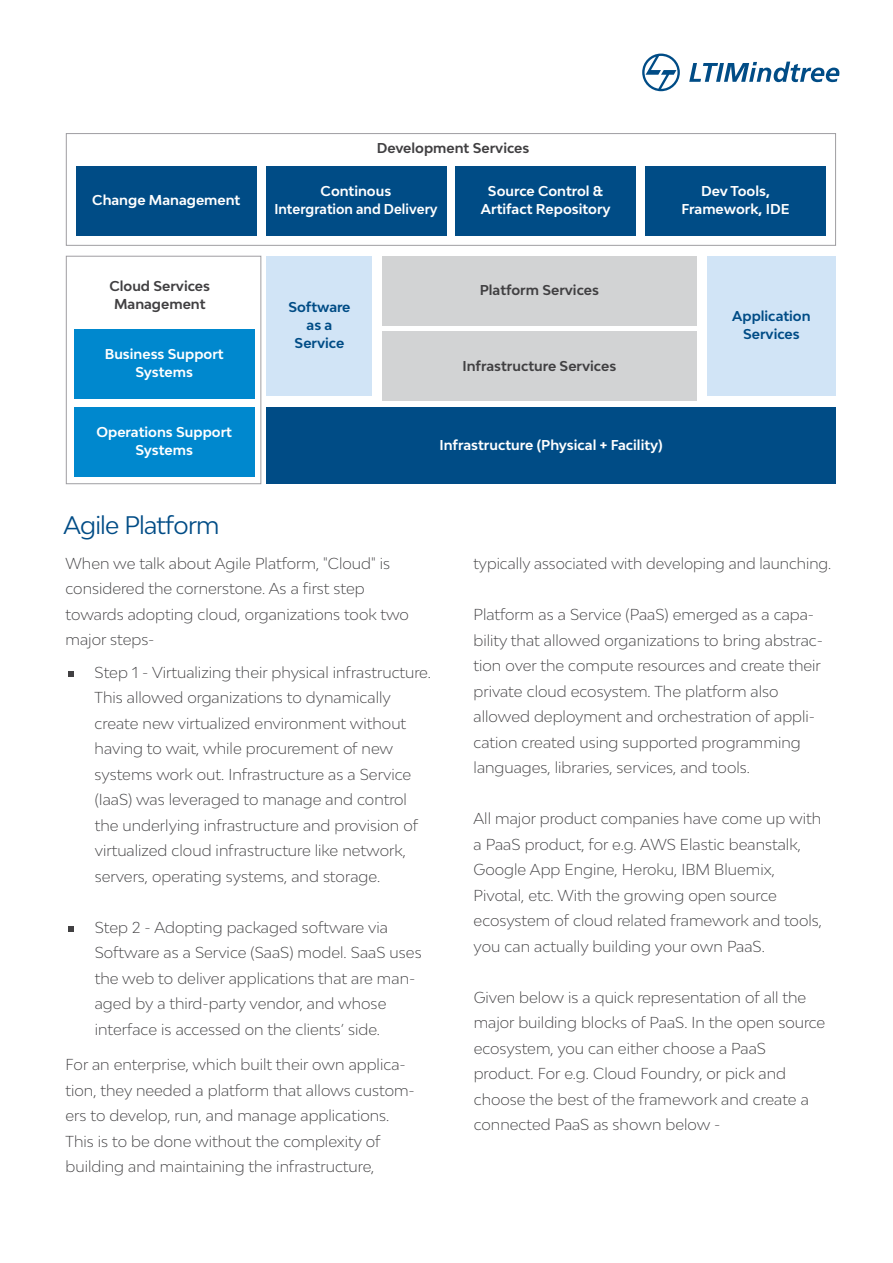
<style>
.page{position:relative;width:893px;height:1263px;background:#fff}
.page>*{position:absolute;margin:0;border:0;box-sizing:border-box;transform-origin:0 0}
.t1{font:24px "Bw Modelica";letter-spacing:-.03em;color:#004c86}
.t2{font:300 15px/25.5px "Bw Modelica";color:#414042}
.t3{font:700 13.5px/18px "Bw Modelica";color:#fff;text-align:center}
.t4{font:700 13.5px/18px "Bw Modelica";color:#414042;text-align:center}
.t5{font:700 13.5px/18px "Bw Modelica";color:#004c86;text-align:center}
</style>
<div class="page">
<svg style="left:642px;top:54px;width:38px;height:37px"></svg>
<svg style="left:689px;top:62px;width:150px;height:20px"></svg>
<div style="left:382px;top:256px;width:315px;height:69px;background:#d2d3d4"></div>
<div style="left:707px;top:256px;width:129px;height:140px;background:#d1e4f6"></div>
<div style="left:266px;top:256px;width:106px;height:140px;background:#d1e4f6"></div>
<div style="left:382px;top:332px;width:315px;height:69px;background:#d2d3d4"></div>
<div style="left:266px;top:407px;width:570px;height:77px;background:#004c86"></div>
<div style="left:74px;top:329px;width:180px;height:69px;background:#0088ce"></div>
<div style="left:74px;top:407px;width:180px;height:69px;background:#0088ce"></div>
<div style="left:456px;top:167px;width:180px;height:69px;background:#004c86"></div>
<div style="left:76px;top:167px;width:180px;height:69px;background:#004c86"></div>
<div style="left:266px;top:167px;width:180px;height:69px;background:#004c86"></div>
<div style="left:645px;top:167px;width:180px;height:69px;background:#004c86"></div>
<div style="left:66px;top:133px;width:770px;height:113px;border:1px solid #9f9ea2"></div>
<div style="left:66px;top:256px;width:195px;height:228px;border:1px solid #9f9ea2"></div>
<svg style="left:68px;top:671px;width:5px;height:5px"></svg>
<svg style="left:68px;top:926px;width:5px;height:5px"></svg>
<p class="t4" style="left:377px;top:139px;width:154px">Development Services</p>
<p class="t3" style="left:92px;top:191px;width:150px">Change Management</p>
<p class="t3" style="left:274px;top:182px;width:165px">Continous<br>Intergration and Delivery</p>
<p class="t3" style="left:481px;top:182px;width:131px">Source Control &amp;<br>Artifact Repository</p>
<p class="t3" style="left:681px;top:182px;width:110px">Dev Tools,<br>Framework, IDE</p>
<p class="t4" style="left:109px;top:276px;width:102px">Cloud Services<br>Management</p>
<p class="t3" style="left:105px;top:345px;width:120px">Business Support<br>Systems</p>
<p class="t3" style="left:97px;top:423px;width:137px">Operations Support<br>Systems</p>
<h1 class="t1" style="left:63px;top:509px;width:158px">Agile Platform</h1>
<p class="t5" style="left:288px;top:298px;width:64px">Software as a<br>Service</p>
<p class="t4" style="left:480px;top:281px;width:121px">Platform Services</p>
<p class="t4" style="left:463px;top:356px;width:155px">Infrastructure Services</p>
<p class="t3" style="left:440px;top:435px;width:224px">Infrastructure (Physical + Facility)</p>
<p class="t5" style="left:732px;top:307px;width:80px">Application<br>Services</p>
<p class="t2" style="left:66px;top:550px;width:345px">When we talk about Agile Platform, "Cloud" is considered the cornerstone. As a first step towards adopting cloud, organizations took two major steps-</p>
<p class="t2" style="left:473px;top:550px;width:359px">typically associated with developing and launching.</p>
<p class="t2" style="left:473px;top:601px;width:351px">Platform as a Service (PaaS) emerged as a capa&shy;bility that allowed organizations to bring abstrac&shy;tion over the compute resources and create their private cloud ecosystem. The platform also allowed deployment and orchestration of appli&shy;cation created using supported programming languages, libraries, services, and tools.</p>
<p class="t2" style="left:474px;top:805px;width:350px">All major product companies have come up with a PaaS product, for e.g. AWS Elastic beanstalk, Google App Engine, Heroku, IBM Bluemix, Pivotal, etc. With the growing open source ecosystem of cloud related framework and tools, you can actually building your own PaaS.</p>
<p class="t2" style="left:474px;top:984px;width:353px">Given below is a quick representation of all the major building blocks of PaaS. In the open source ecosystem, you can either choose a PaaS product. For e.g. Cloud Foundry, or pick and choose the best of the framework and create a connected PaaS as shown below -</p>
<p class="t2" style="left:95px;top:659px;width:338px">Step 1 - Virtualizing their physical infrastructure.<br>This allowed organizations to dynamically create new virtualized environment without having to wait, while procurement of new systems work out. Infrastructure as a Service (IaaS) was leveraged to manage and control the underlying infrastructure and provision of virtualized cloud infrastructure like network, servers, operating systems, and storage.</p>
<p class="t2" style="left:95px;top:914px;width:328px">Step 2 - Adopting packaged software via Software as a Service (SaaS) model. SaaS uses the web to deliver applications that are man&shy;aged by a third-party vendor, and whose interface is accessed on the clients’ side.</p>
<p class="t2" style="left:66px;top:1051px;width:351px">For an enterprise, which built their own applica&shy;tion, they needed a platform that allows custom&shy;ers to develop, run, and manage applications.<br>This is to be done without the complexity of building and maintaining the infrastructure,</p>
</div>
